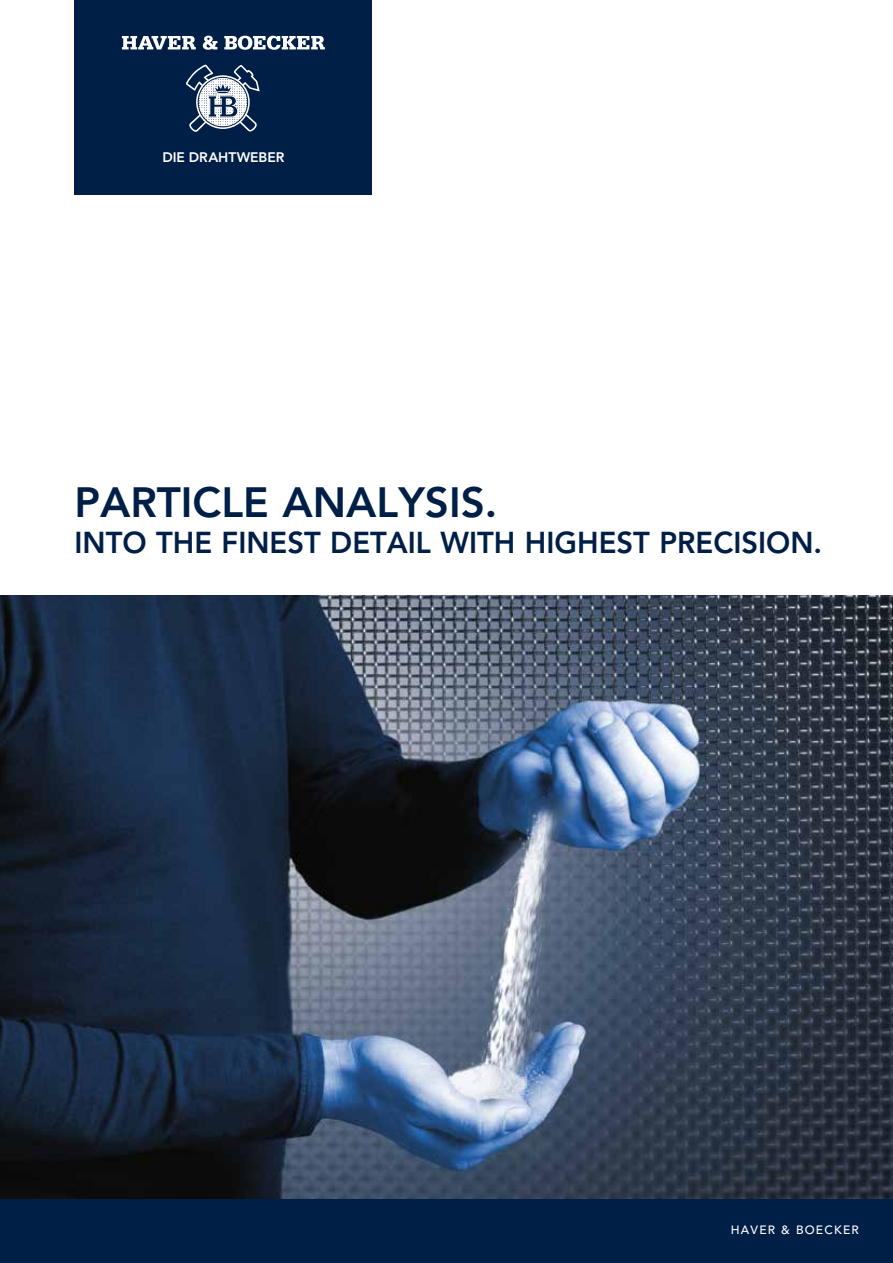
<style>
.page{position:relative;width:893px;height:1263px;background:#fff}
.page>*{position:absolute;margin:0;border:0;box-sizing:border-box;transform-origin:0 0}
.t1{font:800 42px "Avenir LT Std";color:#001f47}
.t2{font:800 30px "Avenir LT Std";color:#001f47}
.t3{font:800 13.8px "Avenir LT Std";letter-spacing:-.005em;color:#fff}
.t4{font:500 12px "Avenir LT Std";letter-spacing:.1em;color:#fff}
</style>
<div class="page">
<div style="left:74px;top:0;width:298px;height:195px;background:#001f47"></div>
<svg style="left:186px;top:64px;width:74px;height:68px"></svg>
<svg style="left:122px;top:36px;width:74px;height:13px"></svg>
<svg style="left:203px;top:36px;width:14px;height:14px"></svg>
<svg style="left:224px;top:36px;width:101px;height:14px"></svg>
<img style="left:0;top:595px;width:893px;height:604px">
<div style="left:0;top:1199px;width:893px;height:64px;background:#001f47"></div>
<p class="t3" style="left:162px;top:149px;width:124px">DIE DRAHTWEBER</p>
<h1 class="t1" style="left:74px;top:477px;width:424px">PARTICLE ANALYSIS.</h1>
<p class="t2" style="left:74px;top:524px;width:749px">INTO THE FINEST DETAIL WITH HIGHEST PRECISION.</p>
<p class="t4" style="left:731px;top:1222px;width:130px">HAVER &amp; BOECKER</p>
</div>
